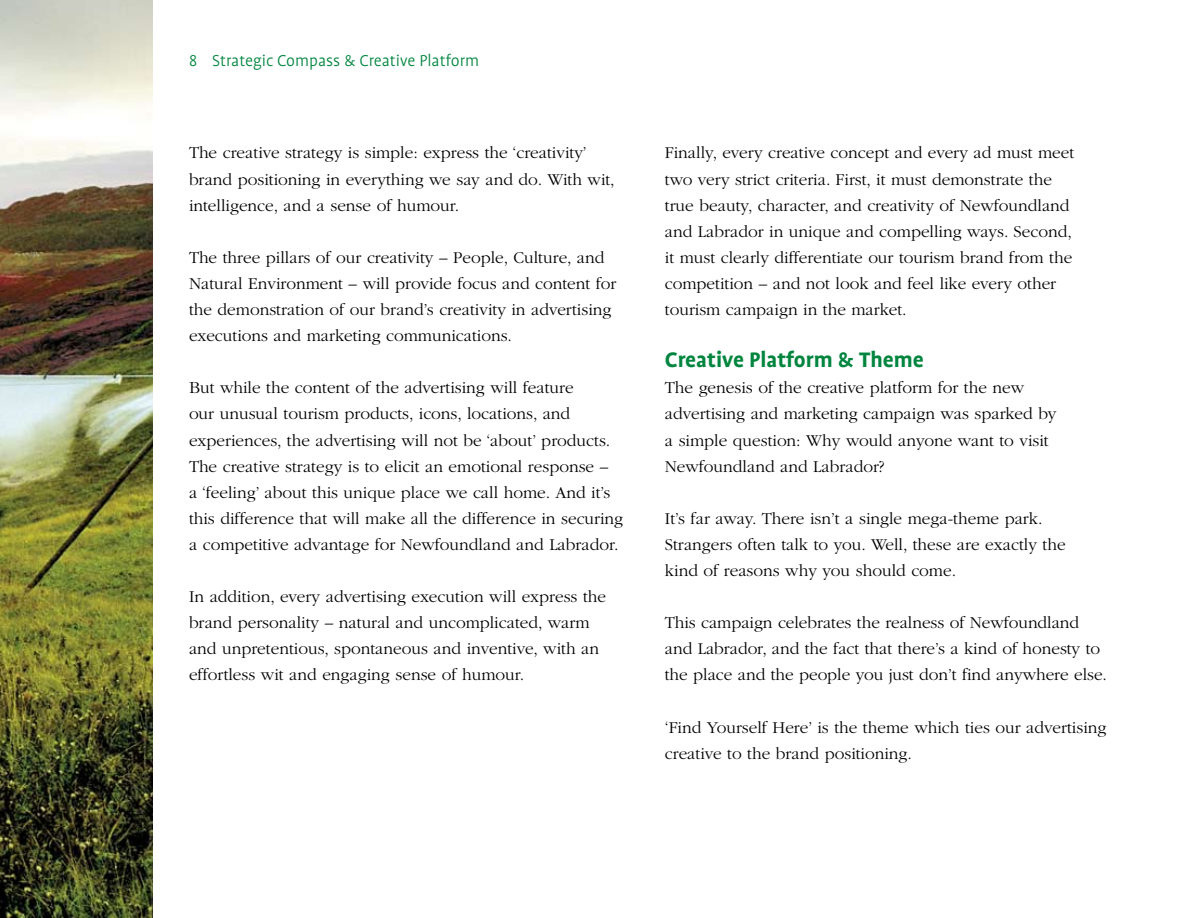
<style>
.page{position:relative;width:1188px;height:918px;background:#fff}
.page>*{position:absolute;margin:0;border:0;box-sizing:border-box;transform-origin:0 0}
.t1{font:700 24px "Profile";color:#00853f}
.t2{font:300 18px "Profile";color:#00853f}
.t3{font:300 17.25px/26.1px "ITC Garamond Std";color:#000}
</style>
<div class="page">
<img style="left:0;top:0;width:153px;height:918px">
<p class="t2" style="left:212px;top:51px;width:268px">Strategic Compass &amp; Creative Platform</p>
<p class="t3" style="left:189px;top:140px;width:427px">The creative strategy is simple: express the ‘creativity’ brand positioning in everything we say and do. With wit, intelligence, and a sense of humour.</p>
<p class="t3" style="left:189px;top:245px;width:429px">The three pillars of our creativity – People, Culture, and Natural Environment – will provide focus and content for the demonstration of our brand’s creativity in advertising executions and marketing communications.</p>
<p class="t3" style="left:189px;top:375px;width:436px">But while the content of the advertising will feature<br>our unusual tourism products, icons, locations, and experiences, the advertising will not be ‘about’ products.<br>The creative strategy is to elicit an emotional response –<br>a ‘feeling’ about this unique place we call home. And it’s this difference that will make all the difference in securing a competitive advantage for Newfoundland and Labrador.</p>
<p class="t3" style="left:189px;top:584px;width:419px">In addition, every advertising execution will express the brand personality – natural and uncomplicated, warm and unpretentious, spontaneous and inventive, with an effortless wit and engaging sense of humour.</p>
<p class="t3" style="left:665px;top:140px;width:411px">Finally, every creative concept and every ad must meet two very strict criteria. First, it must demonstrate the true beauty, character, and creativity of Newfoundland and Labrador in unique and compelling ways. Second, it must clearly differentiate our tourism brand from the competition – and not look and feel like every other tourism campaign in the market.</p>
<h1 class="t1" style="left:665px;top:347px;width:261px">Creative Platform &amp; Theme</h1>
<p class="t3" style="left:665px;top:375px;width:393px">The genesis of the creative platform for the new advertising and marketing campaign was sparked by a simple question: Why would anyone want to visit Newfoundland and Labrador?</p>
<p class="t3" style="left:665px;top:506px;width:402px">It’s far away. There isn’t a single mega-theme park.<br>Strangers often talk to you. Well, these are exactly the kind of reasons why you should come.</p>
<p class="t3" style="left:665px;top:610px;width:444px">This campaign celebrates the realness of Newfoundland and Labrador, and the fact that there’s a kind of honesty to the place and the people you just don’t find anywhere else.</p>
<p class="t3" style="left:665px;top:714px;width:443px">‘Find Yourself Here’ is the theme which ties our advertising creative to the brand positioning.</p>
</div>
